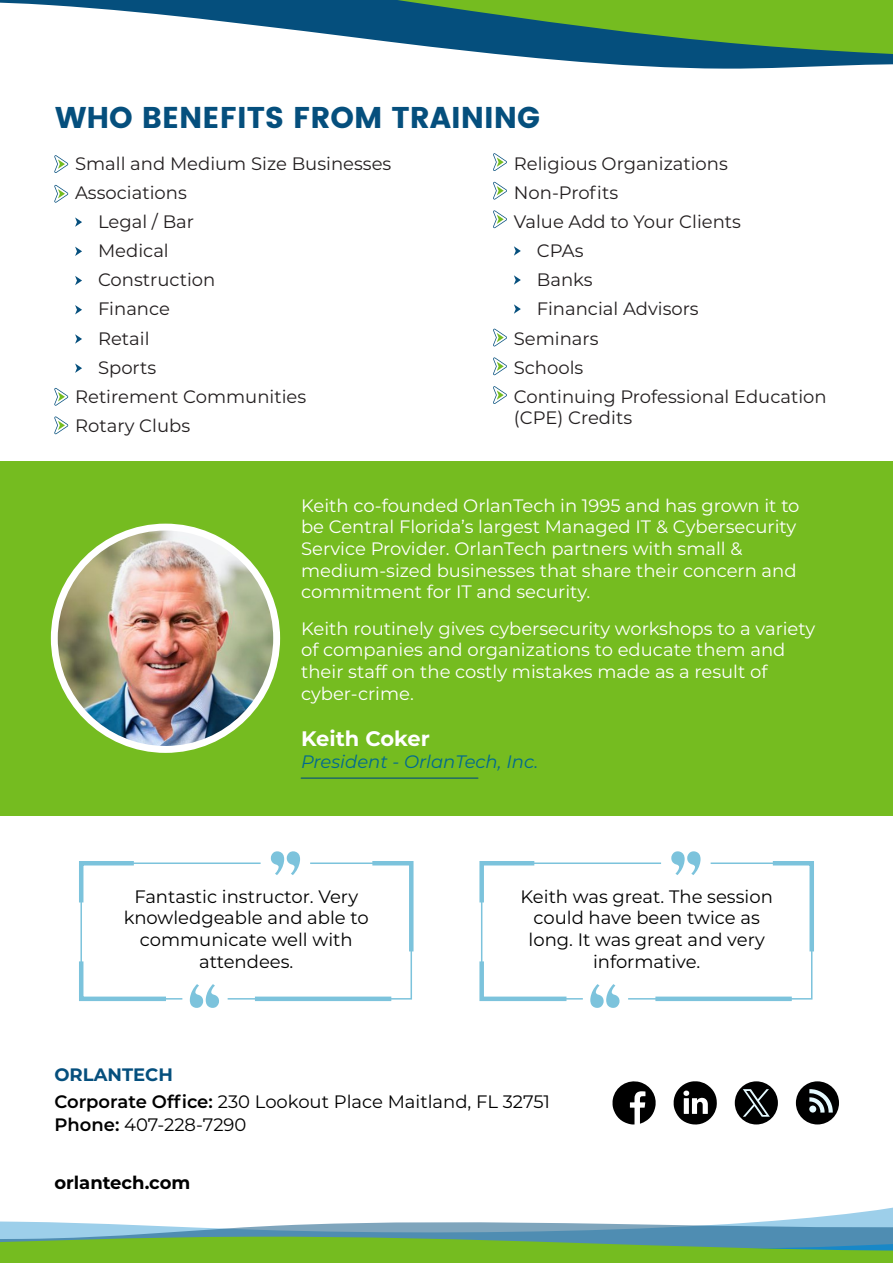
<style>
.page{position:relative;width:893px;height:1263px;background:#fff}
.page>*{position:absolute;margin:0;border:0;box-sizing:border-box;transform-origin:0 0}
.t1{font:30px "Poppins";color:#054f7d}
.t2{font:700 21px "Montserrat";color:#fff}
.t3{font:18px/21.6px "Montserrat";color:#fff}
.t4{font:18px "Montserrat";color:#231f20}
.t5{font:18px/21.6px "Montserrat";color:#000;text-align:center}
.t6{font:italic 18px "Montserrat";color:#006891}
.t7{font:700 18px "Montserrat";color:#000}
.s1{font-weight:700;color:#054f7d}
.s2{font-weight:600}
</style>
<div class="page">
<svg style="left:54px;top:165px;width:14px;height:8px"></svg>
<svg style="left:54px;top:185px;width:14px;height:18px"></svg>
<svg style="left:54px;top:388px;width:14px;height:18px"></svg>
<svg style="left:54px;top:416px;width:14px;height:18px"></svg>
<svg style="left:75px;top:217px;width:7px;height:10px"></svg>
<svg style="left:75px;top:247px;width:7px;height:9px"></svg>
<svg style="left:75px;top:276px;width:7px;height:9px"></svg>
<svg style="left:75px;top:305px;width:7px;height:9px"></svg>
<svg style="left:75px;top:334px;width:7px;height:10px"></svg>
<svg style="left:75px;top:363px;width:7px;height:10px"></svg>
<svg style="left:493px;top:165px;width:11px;height:6px"></svg>
<svg style="left:493px;top:182px;width:14px;height:18px"></svg>
<svg style="left:493px;top:210px;width:14px;height:18px"></svg>
<svg style="left:493px;top:329px;width:14px;height:17px"></svg>
<svg style="left:493px;top:357px;width:14px;height:18px"></svg>
<svg style="left:493px;top:386px;width:14px;height:18px"></svg>
<svg style="left:514px;top:246px;width:7px;height:10px"></svg>
<svg style="left:514px;top:275px;width:7px;height:10px"></svg>
<svg style="left:514px;top:304px;width:7px;height:10px"></svg>
<svg style="left:0;top:0;width:893px;height:69px"></svg>
<svg style="left:0;top:1207px;width:893px;height:20px"></svg>
<svg style="left:0;top:1227px;width:893px;height:36px"></svg>
<div style="left:0;top:461px;width:893px;height:355px;background:#75bc20"></div>
<hr style="left:301px;top:777px;width:177px;height:2px;background:#054f7d">
<div style="left:51px;top:524px;width:229px;height:229px;background:#fff;border-radius:50%"></div>
<img style="left:58px;top:530px;width:215px;height:216px;border-radius:108px">
<svg style="left:674px;top:1081px;width:43px;height:44px"></svg>
<svg style="left:612px;top:1081px;width:44px;height:43px"></svg>
<div style="left:735px;top:1081px;width:43px;height:43px;background:#000;border-radius:50%"></div>
<svg style="left:743px;top:1089px;width:27px;height:28px"></svg>
<div style="left:796px;top:1081px;width:43px;height:43px;background:#000;border-radius:50%"></div>
<svg style="left:809px;top:1089px;width:24px;height:23px"></svg>
<div style="left:809px;top:1105px;width:7px;height:7px;background:#e5faff;border-radius:50%"></div>
<svg style="left:79px;top:851px;width:335px;height:157px"></svg>
<svg style="left:479px;top:851px;width:335px;height:157px"></svg>
<h1 class="t1" style="left:55px;top:100px;width:487px">WHO BENEFITS FROM TRAINING</h1>
<p class="t4" style="left:75px;top:151px;width:318px">Small and Medium Size Businesses</p>
<p class="t4" style="left:75px;top:180px;width:113px">Associations</p>
<p class="t4" style="left:98px;top:209px;width:98px">Legal / Bar</p>
<p class="t4" style="left:98px;top:238px;width:72px">Medical</p>
<p class="t4" style="left:98px;top:268px;width:119px">Construction</p>
<p class="t4" style="left:98px;top:297px;width:73px">Finance</p>
<p class="t4" style="left:98px;top:326px;width:53px">Retail</p>
<p class="t4" style="left:98px;top:355px;width:60px">Sports</p>
<p class="t4" style="left:75px;top:384px;width:233px">Retirement Communities</p>
<p class="t4" style="left:75px;top:413px;width:117px">Rotary Clubs</p>
<p class="t4" style="left:514px;top:151px;width:216px">Religious Organizations</p>
<p class="t4" style="left:514px;top:180px;width:106px">Non-Profits</p>
<p class="t4" style="left:514px;top:209px;width:229px">Value Add to Your Clients</p>
<p class="t4" style="left:537px;top:238px;width:48px">CPAs</p>
<p class="t4" style="left:537px;top:268px;width:57px">Banks</p>
<p class="t4" style="left:537px;top:297px;width:163px">Financial Advisors</p>
<p class="t4" style="left:514px;top:326px;width:86px">Seminars</p>
<p class="t4" style="left:514px;top:355px;width:71px">Schools</p>
<p class="t4" style="left:514px;top:384px;width:314px">Continuing Professional Education</p>
<p class="t4" style="left:514px;top:406px;width:120px">(CPE) Credits</p>
<p class="t3" style="left:301px;top:494px;width:500px">Keith co-founded OrlanTech in 1995 and has grown it to be Central Florida’s largest Managed IT &amp; Cybersecurity Service Provider. OrlanTech partners with small &amp; medium-sized businesses that share their concern and commitment for IT and security.</p>
<p class="t3" style="left:301px;top:617px;width:516px">Keith routinely gives cybersecurity workshops to a variety of companies and organizations to educate them and their staff on the costly mistakes made as a result of cyber-crime.</p>
<p class="t2" style="left:301px;top:724px;width:130px">Keith Coker</p>
<p class="t6" style="left:301px;top:749px;width:239px">President - OrlanTech, Inc.</p>
<p class="t5" style="left:124px;top:885px;width:247px">Fantastic instructor. Very knowledgeable and able to communicate well with attendees.</p>
<p class="t5" style="left:521px;top:885px;width:254px">Keith was great. The session could have been twice as long. It was great and very informative.</p>
<p class="t5" style="left:54px;top:1061px;width:497px;line-height:27px;text-align:left"><span class="s1">ORLANTECH<br></span><span class="s2">Corporate Office:</span> 230 Lookout Place Maitland, FL 32751</p>
<p class="t5" style="left:54px;top:1113px;width:194px"><span class="s2">Phone:</span> 407-228-7290</p>
<p class="t7" style="left:54px;top:1170px;width:138px">orlantech.com</p>
</div>
